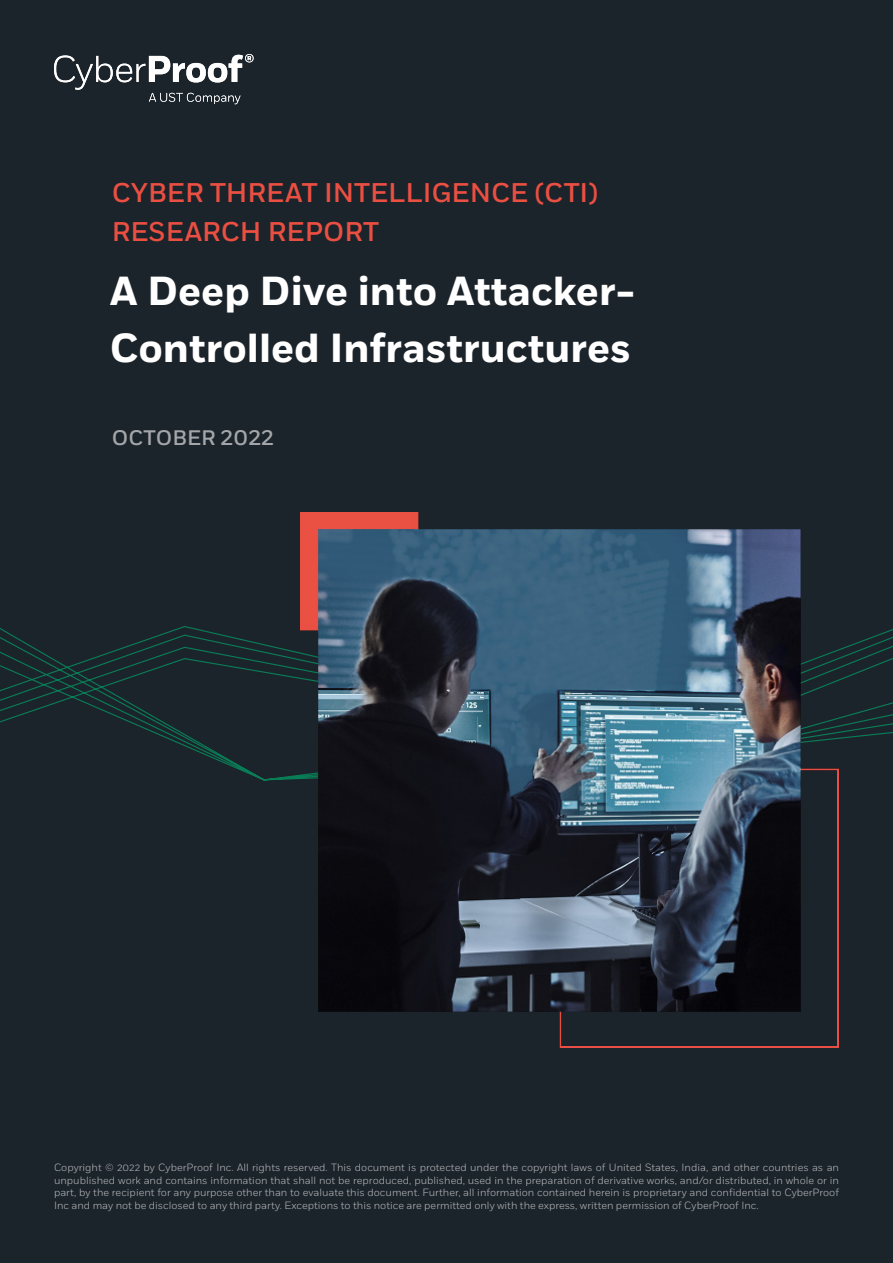
<style>
.page{position:relative;width:893px;height:1263px;background:#1c242b}
.page>*{position:absolute;margin:0;border:0;box-sizing:border-box;transform-origin:0 0}
.t1{font:700 40.5px "Fort";color:#fff}
.t2{font:500 27px/39px "Fort";color:#eb4f42}
.t3{font:500 21px "Fort";color:#a4a7aa}
.t4{font:300 10.5px/12.6px "Fort";color:#bbbdc0;text-align:justify}
</style>
<div class="page">
<svg style="left:54px;top:54px;width:200px;height:50px"></svg>
<svg style="left:0;top:626px;width:893px;height:155px"></svg>
<img style="left:300px;top:512px;width:539px;height:536px">
<h2 class="t2" style="left:112px;top:174px;width:488px">CYBER THREAT INTELLIGENCE (CTI(<br>RESEARCH REPORT</h2>
<h1 class="t1" style="left:110px;top:266px;width:527px">A Deep Dive into Attacker-</h1>
<h1 class="t1" style="left:110px;top:323px;width:523px">Controlled Infrastructures</h1>
<h3 class="t3" style="left:112px;top:425px;width:164px">OCTOBER 2022</h3>
<p class="t4" style="left:54px;top:1161px;width:786px">Copyright © 2022 by CyberProof Inc. All rights reserved. This document is protected under the copyright laws of United States, India, and other countries as an unpublished work and contains information that shall not be reproduced, published, used in the preparation of derivative works, and/or distributed in, whole or in part, by the recipient for any purpose other than to evaluate this document. Further, all information contained herein is proprietary and confidential to CyberProof Inc and may not be disclosed to any third party. Exceptions to this notice are permitted only with the express, written permission of CyberProof Inc.</p>
</div>
